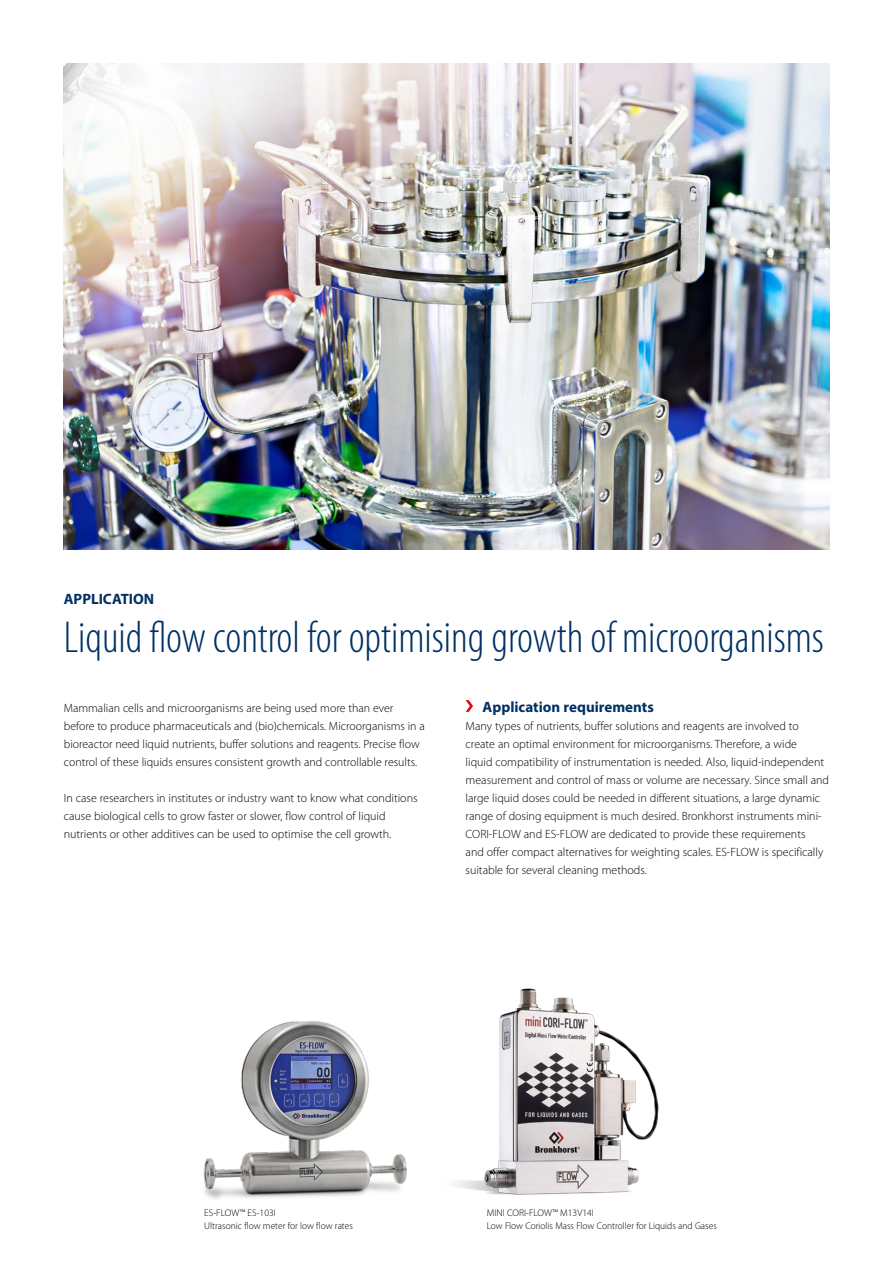
<style>
.page{position:relative;width:893px;height:1263px;background:#fff}
.page>*{position:absolute;margin:0;border:0;box-sizing:border-box;transform-origin:0 0}
.Bronkhorst_-_titel{font:300 condensed 45px "Myriad Pro";color:#003063}
.Bronkhorst_-_alineak{font:700 15px "Myriad Pro";color:#003063}
.Bronkhorst_-_platte{font:300 12px/18px "Myriad Pro";color:#000}
.Bronkhorst_-_fotobij{font:300 9.75px/13.5px "Myriad Pro";color:#000}
</style>
<div class="page">
<img style="left:64px;top:64px;width:765px;height:486px">
<svg style="left:466px;top:700px;width:7px;height:12px"></svg>
<img style="left:455px;top:988px;width:204px;height:207px">
<img style="left:203px;top:1021px;width:203px;height:178px">
<p class="Bronkhorst_-_alineak" style="left:64px;top:589px;width:92px">APPLICATION</p>
<p class="Bronkhorst_-_titel" style="left:64px;top:613px;width:762px">Liquid flow control for optimising growth of microorganisms</p>
<p class="Bronkhorst_-_platte" style="left:64px;top:699px;width:363px">Mammalian cells and microorganisms are being used more than ever before to produce pharmaceuticals and (bio)chemicals. Microorganisms in a bioreactor need liquid nutrients, buffer solutions and reagents. Precise flow control of these liquids ensures consistent growth and controllable results.</p>
<p class="Bronkhorst_-_platte" style="left:64px;top:789px;width:355px">In case researchers in institutes or industry want to know what conditions cause biological cells to grow faster or slower, flow control of liquid nutrients or other additives can be used to optimise the cell growth.</p>
<p class="Bronkhorst_-_alineak" style="left:483px;top:697px;width:173px">Application requirements</p>
<p class="Bronkhorst_-_platte" style="left:466px;top:717px;width:365px">Many types of nutrients, buffer solutions and reagents are involved to create an optimal environment for microorganisms. Therefore, a wide<br>liquid compatibility of instrumentation is needed. Also, liquid-independent measurement and control of mass or volume are necessary. Since small and large liquid doses could be needed in different situations, a large dynamic range of dosing equipment is much desired. Bronkhorst instruments mini-CORI-FLOW and ES-FLOW are dedicated to provide these requirements<br>and offer compact alternatives for weighting scales. ES-FLOW is specifically suitable for several cleaning methods.</p>
<p class="Bronkhorst_-_fotobij" style="left:204px;top:1206px;width:150px">ES-FLOW™ ES-103I<br>Ultrasonic flow meter for low flow rates</p>
<p class="Bronkhorst_-_fotobij" style="left:487px;top:1206px;width:232px">MINI CORI-FLOW™ M13V14I<br>Low Flow Coriolis Mass Flow Controller for Liquids and Gases</p>
</div>
